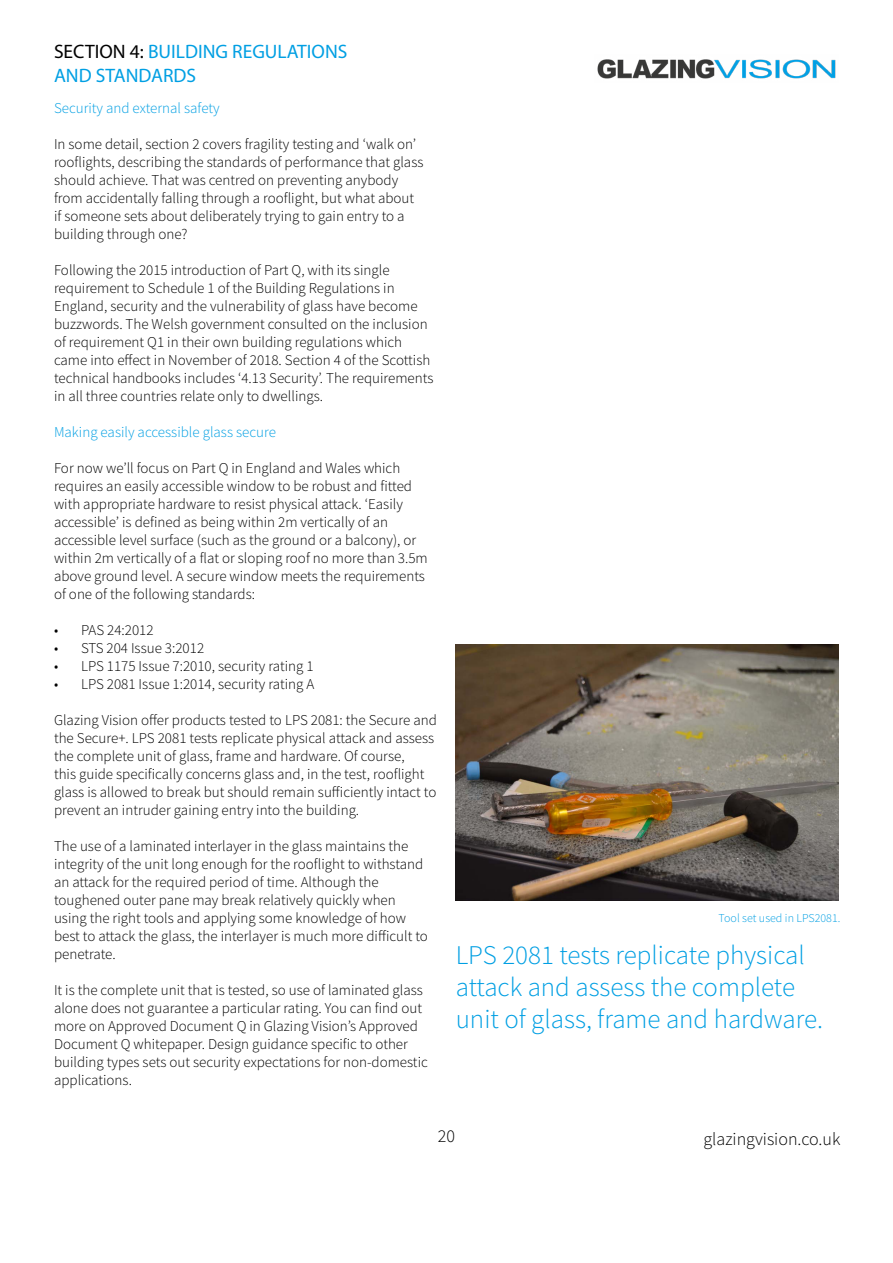
<style>
.page{position:relative;width:893px;height:1263px;background:#fff}
.page>*{position:absolute;margin:0;border:0;box-sizing:border-box;transform-origin:0 0}
.t1{font:300 27px/32.4px "Source Sans Pro";color:#009fe3}
.t2{font:19.5px/23.4px "Myriad Pro";color:#009fe3}
.t3{font:300 18px "Source Sans Pro";color:#000}
.t4{font:300 15px/18px "Source Sans Pro";color:#000}
.t5{font:300 15px "Source Sans Pro";color:#009fe3}
.t6{font:300 12px "Source Sans Pro";color:#009fe3}
.s1{color:#000}
</style>
<div class="page">
<img style="left:597px;top:59px;width:239px;height:20px">
<img style="left:455px;top:645px;width:384px;height:256px">
<h2 class="t2" style="left:54px;top:40px;width:295px"><span class="s1">SECTION 4:</span> BUILDING REGULATIONS<br>AND STANDARDS</h2>
<p class="t5" style="left:54px;top:99px;width:167px">Security and external safety</p>
<p class="t4" style="left:54px;top:135px;width:371px">In some detail, section 2 covers fragility testing and ‘walk on’ rooflights, describing the standards of performance that glass should achieve. That was centred on preventing anybody from accidentally falling through a rooflight, but what about if someone sets about deliberately trying to gain entry to a building through one?</p>
<p class="t4" style="left:54px;top:261px;width:381px">Following the 2015 introduction of Part Q, with its single requirement to Schedule 1 of the Building Regulations in England, security and the vulnerability of glass have become buzzwords. The Welsh government consulted on the inclusion of requirement Q1 in their own building regulations which came into effect in November of 2018. Section 4 of the Scottish technical handbooks includes ‘4.13 Security’. The requirements in all three countries relate only to dwellings.</p>
<p class="t5" style="left:54px;top:423px;width:223px">Making easily accessible glass secure</p>
<p class="t4" style="left:54px;top:459px;width:375px">For now we’ll focus on Part Q in England and Wales which requires an easily accessible window to be robust and fitted with appropriate hardware to resist physical attack. ‘Easily accessible’ is defined as being within 2m vertically of an accessible level surface (such as the ground or a balcony), or within 2m vertically of a flat or sloping roof no more than 3.5m above ground level. A secure window meets the requirements of one of the following standards:</p>
<p class="t4" style="left:54px;top:621px;width:101px">• PAS 24:2012</p>
<p class="t4" style="left:54px;top:639px;width:152px">• STS 204 Issue 3:2012</p>
<p class="t4" style="left:54px;top:657px;width:261px">• LPS 1175 Issue 7:2010, security rating 1</p>
<p class="t4" style="left:54px;top:675px;width:262px">• LPS 2081 Issue 1:2014, security rating A</p>
<p class="t4" style="left:54px;top:711px;width:384px">Glazing Vision offer products tested to LPS 2081: the Secure and the Secure+. LPS 2081 tests replicate physical attack and assess the complete unit of glass, frame and hardware. Of course,<br>this guide specifically concerns glass and, in the test, rooflight glass is allowed to break but should remain sufficiently intact to prevent an intruder gaining entry into the building.</p>
<p class="t4" style="left:54px;top:837px;width:375px">The use of a laminated interlayer in the glass maintains the integrity of the unit long enough for the rooflight to withstand an attack for the required period of time. Although the toughened outer pane may break relatively quickly when using the right tools and applying some knowledge of how best to attack the glass, the interlayer is much more difficult to penetrate.</p>
<p class="t4" style="left:54px;top:981px;width:375px">It is the complete unit that is tested, so use of laminated glass alone does not guarantee a particular rating. You can find out more on Approved Document Q in Glazing Vision’s Approved Document Q whitepaper. Design guidance specific to other building types sets out security expectations for non-domestic applications.</p>
<p class="t6" style="left:719px;top:911px;width:123px">Tool set used in LPS2081.</p>
<h1 class="t1" style="left:456px;top:938px;width:369px">LPS 2081 tests replicate physical attack and assess the complete unit of glass, frame and hardware.</h1>
<p class="t3" style="left:438px;top:1125px;width:19px">20</p>
<p class="t3" style="left:703px;top:1128px;width:138px">glazingvision.co.uk</p>
</div>
